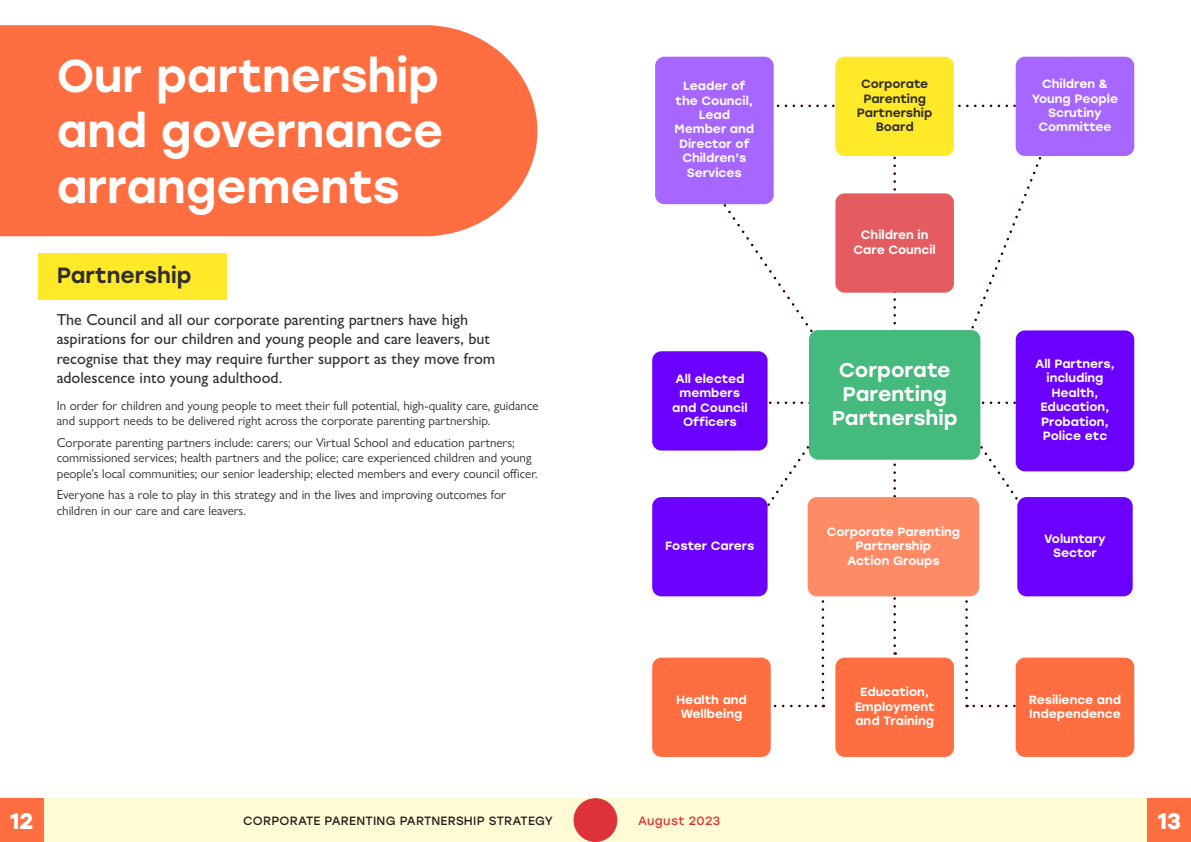
<style>
.page{position:relative;width:1191px;height:842px;background:#fff}
.page>*{position:absolute;margin:0;border:0;box-sizing:border-box;transform-origin:0 0}
.t1{font:500 46px/55.2px "Stolzl";color:#fff;text-align:justify}
.t2{font:700 22.5px "Stolzl";color:#fff}
.t3{font:500 22px "Stolzl";color:#312f30}
.Circle_Infographic_Bold_header{font:500 20px/24px "Stolzl";color:#fff;text-align:center}
.t4{font:500 16px/19.2px "Gill Sans Nova";color:#312f30}
.Body{font:13px/15.6px "Gill Sans Nova";color:#312f30}
.Circle_Infographic_Bold_header-2{font:500 12px/14.4px "Stolzl";color:#fff;text-align:center}
.t5{font:12px "Stolzl";letter-spacing:.02em;color:#231f20}
.Circle_Infographic_Bold_header-3{font:500 12px/14.4px "Stolzl";color:#312f30;text-align:center}
.t6{font:12px "Stolzl";letter-spacing:.03em;color:#dd3338}
</style>
<div class="page">
<div style="left:43px;top:799px;width:1114px;height:43px;background:#fffbd4"></div>
<div style="left:574px;top:799px;width:43px;height:42px;background:#dd3338;border-radius:50%"></div>
<div style="left:573px;top:798px;width:44px;height:44px;border:1px solid #dd3338;border-radius:50%"></div>
<div style="left:0;top:799px;width:43px;height:43px;background:#ff6e40"></div>
<div style="left:1147px;top:799px;width:44px;height:43px;background:#ff6e40"></div>
<div style="left:38px;top:253px;width:189px;height:46px;background:#ffe928"></div>
<div style="left:0;top:25px;width:537px;height:211px;background:#ff6e40"></div>
<svg style="left:770px;top:705px;width:54px;height:2px"></svg>
<svg style="left:966px;top:705px;width:49px;height:2px"></svg>
<svg style="left:711px;top:87px;width:363px;height:611px"></svg>
<div style="left:655px;top:57px;width:118px;height:147px;background:#a766ff;border-radius:9px"></div>
<div style="left:1015px;top:330px;width:119px;height:141px;background:#6c00ff;border-radius:9px"></div>
<div style="left:835px;top:193px;width:119px;height:100px;background:#e45c60;border-radius:9px"></div>
<div style="left:835px;top:57px;width:119px;height:99px;background:#ffe928;border-radius:9px"></div>
<div style="left:1015px;top:57px;width:119px;height:99px;background:#a766ff;border-radius:9px"></div>
<div style="left:1015px;top:658px;width:119px;height:99px;background:#ff6e40;border-radius:9px"></div>
<div style="left:835px;top:658px;width:119px;height:99px;background:#ff6e40;border-radius:9px"></div>
<div style="left:652px;top:658px;width:118px;height:99px;background:#ff6e40;border-radius:9px"></div>
<div style="left:1017px;top:497px;width:115px;height:99px;background:#6c00ff;border-radius:9px"></div>
<div style="left:652px;top:497px;width:115px;height:99px;background:#6c00ff;border-radius:9px"></div>
<div style="left:652px;top:351px;width:115px;height:100px;background:#6c00ff;border-radius:9px"></div>
<div style="left:809px;top:330px;width:171px;height:130px;background:#45ba7d;border-radius:9px"></div>
<div style="left:807px;top:497px;width:172px;height:99px;background:#ff8b66;border-radius:9px"></div>
<h1 class="t1" style="left:57px;top:46px;width:388px">Our partnership and governance arrangements</h1>
<h2 class="t3" style="left:57px;top:260px;width:136px">Partnership</h2>
<h3 class="t4" style="left:57px;top:310px;width:440px">The Council and all our corporate parenting partners have high aspirations for our children and young people and care leavers, but recognise that they may require further support as they move from adolescence into young adulthood.</h3>
<p class="Body" style="left:57px;top:397px;width:483px">In order for children and young people to meet their full potential, high-quality care, guidance and support needs to be delivered right across the corporate parenting partnership.</p>
<p class="Body" style="left:57px;top:434px;width:482px">Corporate parenting partners include: carers; our Virtual School and education partners; commissioned services; health partners and the police; care experienced children and young people’s local communities; our senior leadership; elected members and every council officer.</p>
<p class="Body" style="left:57px;top:487px;width:451px">Everyone has a role to play in this strategy and in the lives and improving outcomes for children in our care and care leavers.</p>
<p class="Circle_Infographic_Bold_header-2" style="left:674px;top:78px;width:81px">Leader of the Council,<br>Lead<br>Member and<br>Director of<br>Children’s<br>Services</p>
<p class="Circle_Infographic_Bold_header-3" style="left:857px;top:76px;width:77px">Corporate<br>Parenting<br>Partnership<br>Board</p>
<p class="Circle_Infographic_Bold_header-2" style="left:1032px;top:76px;width:88px">Children &amp;<br>Young People<br>Scrutiny<br>Committee</p>
<p class="Circle_Infographic_Bold_header-2" style="left:853px;top:227px;width:84px">Children in<br>Care Council</p>
<p class="Circle_Infographic_Bold_header-2" style="left:672px;top:371px;width:77px">All elected members and Council<br>Officers</p>
<p class="Circle_Infographic_Bold_header" style="left:831px;top:357px;width:127px">Corporate<br>Parenting<br>Partnership</p>
<p class="Circle_Infographic_Bold_header-2" style="left:665px;top:538px;width:91px">Foster Carers</p>
<p class="Circle_Infographic_Bold_header-2" style="left:676px;top:692px;width:72px">Health and<br>Wellbeing</p>
<p class="Circle_Infographic_Bold_header-2" style="left:826px;top:524px;width:135px">Corporate Parenting<br>Partnership<br>Action Groups</p>
<p class="Circle_Infographic_Bold_header-2" style="left:854px;top:684px;width:81px">Education,<br>Employment and Training</p>
<p class="Circle_Infographic_Bold_header-2" style="left:1035px;top:356px;width:81px">All Partners, including<br>Health,<br>Education,<br>Probation,<br>Police etc</p>
<p class="Circle_Infographic_Bold_header-2" style="left:1044px;top:531px;width:63px">Voluntary<br>Sector</p>
<p class="Circle_Infographic_Bold_header-2" style="left:1028px;top:692px;width:94px;text-align:left">Resilience and<br>Independence</p>
<h2 class="t2" style="left:10px;top:805px;width:25px">12</h2>
<p class="t5" style="left:243px;top:813px;width:311px">CORPORATE PARENTING PARTNERSHIP STRATEGY</p>
<p class="t6" style="left:638px;top:813px;width:84px">August 2023</p>
<h2 class="t2" style="left:1157px;top:805px;width:25px">13</h2>
</div>
